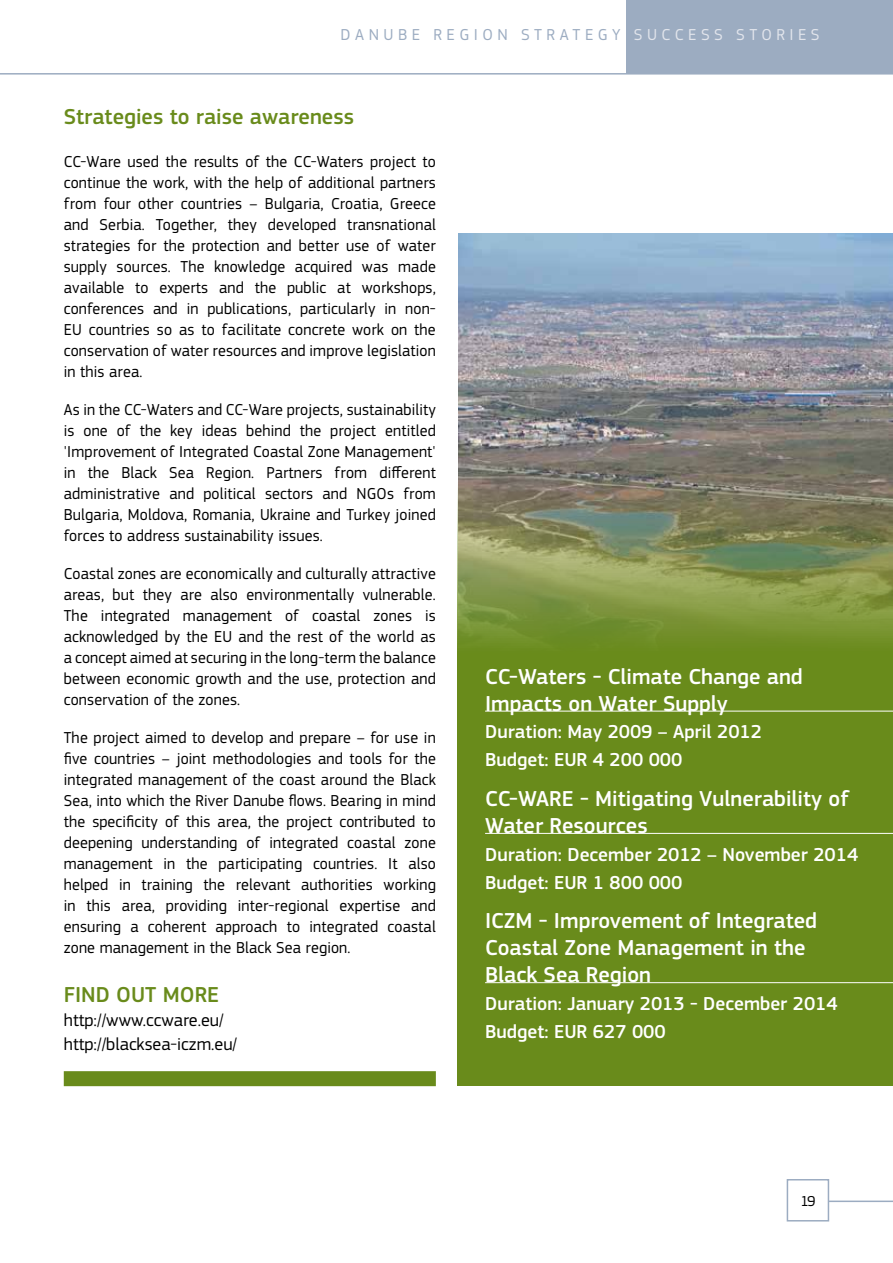
<style>
.page{position:relative;width:893px;height:1263px;background:#fff}
.page>*{position:absolute;margin:0;border:0;box-sizing:border-box;transform-origin:0 0}
.t1{font:500 22.5px/27px "EC Square Sans Pro";color:#fff}
.t2{font:500 22.5px "EC Square Sans Pro";color:#698b1b}
.t3{font:500 19.5px/27.8px "EC Square Sans Pro";color:#fff}
.t4{font:18px/24px "EC Square Sans Pro";color:#000}
.t5{font:16.5px/21px "EC Square Sans Pro";letter-spacing:.01em;color:#000;text-align:justify}
.t6{font:16.5px "EC Square Sans Pro";letter-spacing:.27em;color:#9cacc1}
.t7{font:15px "EC Square Sans Pro";color:#000}
.s1{color:#e2e5ec}
</style>
<div class="page">
<div style="left:626px;top:0;width:267px;height:74px;background:#9cacc1"></div>
<div style="left:787px;top:1179px;width:42px;height:42px;border:2px solid #9cacc1"></div>
<hr style="left:828px;top:1200px;width:65px;height:2px;background:#9cacc1">
<hr style="left:0;top:73px;width:893px;height:2px;background:#9cacc1">
<div style="left:64px;top:1071px;width:372px;height:15px;background:#698b1b"></div>
<img style="left:457px;top:234px;width:436px;height:852px">
<hr style="left:485px;top:711px;width:408px;height:1px;background:#fff">
<hr style="left:485px;top:833px;width:408px;height:1px;background:#fff">
<hr style="left:485px;top:982px;width:408px;height:1px;background:#fff">
<p class="t6" style="left:341px;top:25px;width:480px">DANUBE REGION STRATEGY <span class="s1">SUCCESS STORIES</span></p>
<h1 class="t2" style="left:64px;top:104px;width:292px">Strategies to raise awareness</h1>
<p class="t5" style="left:64px;top:151px;width:374px">CC-Ware used the results of the CC-Waters project to continue the work, with the help of additional partners from four other countries – Bulgaria, Croatia, Greece and Serbia. Together, they developed transnational strategies for the protection and better use of water supply sources. The knowledge acquired was made available to experts and the public at workshops, conferences and in publications, particularly in non-EU countries so as to facilitate concrete work on the conservation of water resources and improve legislation in this area.</p>
<p class="t5" style="left:64px;top:399px;width:374px">As in the CC-Waters and CC-Ware projects, sustainability is one of the key ideas behind the project entitled 'Improvement of Integrated Coastal Zone Management' in the Black Sea Region. Partners from different administrative and political sectors and NGOs from Bulgaria, Moldova, Romania, Ukraine and Turkey joined forces to address sustainability issues.</p>
<p class="t5" style="left:64px;top:563px;width:374px">Coastal zones are economically and culturally attractive areas, but they are also environmentally vulnerable.<br>The integrated management of coastal zones is acknowledged by the EU and the rest of the world as a concept aimed at securing in the long-term the balance between economic growth and the use, protection and conservation of the zones.</p>
<p class="t5" style="left:64px;top:727px;width:374px">The project aimed to develop and prepare – for use in five countries – joint methodologies and tools for the integrated management of the coast around the Black Sea, into which the River Danube flows. Bearing in mind the specificity of this area, the project contributed to deepening understanding of integrated coastal zone management in the participating countries. It also helped in training the relevant authorities working in this area, providing inter-regional expertise and ensuring a coherent approach to integrated coastal zone management in the Black Sea region.</p>
<h1 class="t2" style="left:64px;top:981px;width:157px">FIND OUT MORE</h1>
<p class="t4" style="left:64px;top:1008px;width:175px">http://www.ccware.eu/ http://blacksea-iczm.eu/</p>
<h1 class="t1" style="left:485px;top:663px;width:319px">CC-Waters - Climate Change and<br>Impacts on Water Supply</h1>
<p class="t3" style="left:485px;top:719px;width:278px">Duration: May 2009 – April 2012<br>Budget: EUR 4 200 000</p>
<h1 class="t1" style="left:485px;top:785px;width:366px">CC-WARE - Mitigating Vulnerability of<br>Water Resources</h1>
<p class="t3" style="left:485px;top:841px;width:375px">Duration: December 2012 – November 2014<br>Budget: EUR 1 800 000</p>
<h1 class="t1" style="left:485px;top:908px;width:334px">ICZM - Improvement of Integrated<br>Coastal Zone Management in the<br>Black Sea Region</h1>
<p class="t3" style="left:485px;top:990px;width:354px">Duration: January 2013 - December 2014<br>Budget: EUR 627 000</p>
<p class="t7" style="left:800px;top:1192px;width:16px">19</p>
</div>
